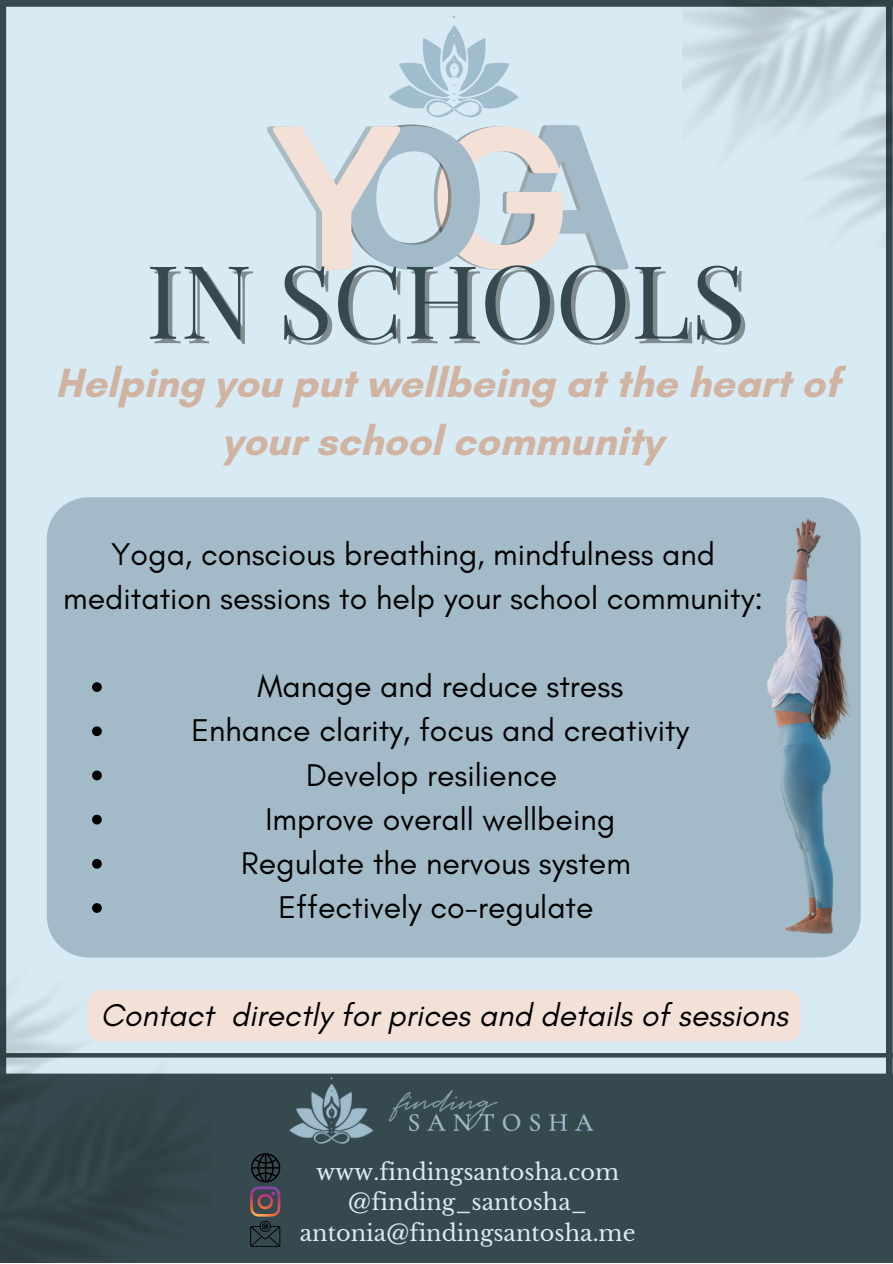
<style>
.page{position:relative;width:893px;height:1264px;background:#fff}
.page>*{position:absolute;margin:0;border:0;box-sizing:border-box;transform-origin:0 0}
.t1{font:101.85px "Playfair Display";color:#36494e}
.t2{font:700 41.55px/57.8px "Glacial Indifference";color:#d0b3a1;text-align:center}
.t3{font:32.1px/44.1px "Glacial Indifference";color:#000;text-align:center}
.t4{font:italic 31.95px "Glacial Indifference";color:#000}
.t5{font:22.35px/30.6px "Libre Baskerville";color:#d8eaf3;text-align:center}
</style>
<div class="page">
<div style="left:0;top:0;width:892px;height:1262px;background:#d8eaf3"></div>
<div style="left:0;top:1073px;width:892px;height:189px;background:#36494e"></div>
<div style="left:0;top:0;width:892px;height:7px;background:#36494e"></div>
<div style="left:885px;top:0;width:7px;height:1262px;background:#36494e"></div>
<div style="left:0;top:0;width:6px;height:1262px;background:#36494e"></div>
<svg style="left:267px;top:124px;width:361px;height:146px"></svg>
<img style="left:389px;top:15px;width:130px;height:103px">
<svg style="left:250px;top:1153px;width:30px;height:93px"></svg>
<img style="left:283px;top:1073px;width:323px;height:71px">
<div style="left:47px;top:497px;width:397px;height:460px;background:#a3bbc8"></div>
<hr style="left:0;top:1053px;width:892px;height:4px;background:#36494e">
<div style="left:210px;top:990px;width:590px;height:51px;background:#f3e1d8"></div>
<img style="left:682px;top:0;width:210px;height:269px">
<img style="left:0;top:957px;width:210px;height:305px">
<img style="left:444px;top:438px;width:442px;height:535px">
<svg style="left:92px;top:682px;width:10px;height:10px"></svg>
<svg style="left:92px;top:726px;width:10px;height:10px"></svg>
<svg style="left:92px;top:770px;width:10px;height:10px"></svg>
<svg style="left:92px;top:814px;width:10px;height:10px"></svg>
<svg style="left:92px;top:859px;width:10px;height:9px"></svg>
<svg style="left:92px;top:903px;width:10px;height:9px"></svg>
<h1 class="t1" style="left:146px;top:229px;width:601px">IN SCHOOLS</h1>
<p class="t2" style="left:55px;top:353px;width:786px">Helping you put wellbeing at the heart of your school community</p>
<p class="t3" style="left:63px;top:531px;width:701px">Yoga, conscious breathing, mindfulness and meditation sessions to help your school community:</p>
<p class="t3" style="left:191px;top:664px;width:499px">Manage and reduce stress<br>Enhance clarity, focus and creativity<br>Develop resilience<br>Improve overall wellbeing<br>Regulate the nervous system<br>Effectively co-regulate</p>
<p class="t4" style="left:100px;top:995px;width:689px">Contact directly for prices and details of sessions</p>
<p class="t5" style="left:300px;top:1156px;width:337px">www.findingsantosha.com @finding_santosha_ antonia@findingsantosha.me</p>
</div>
